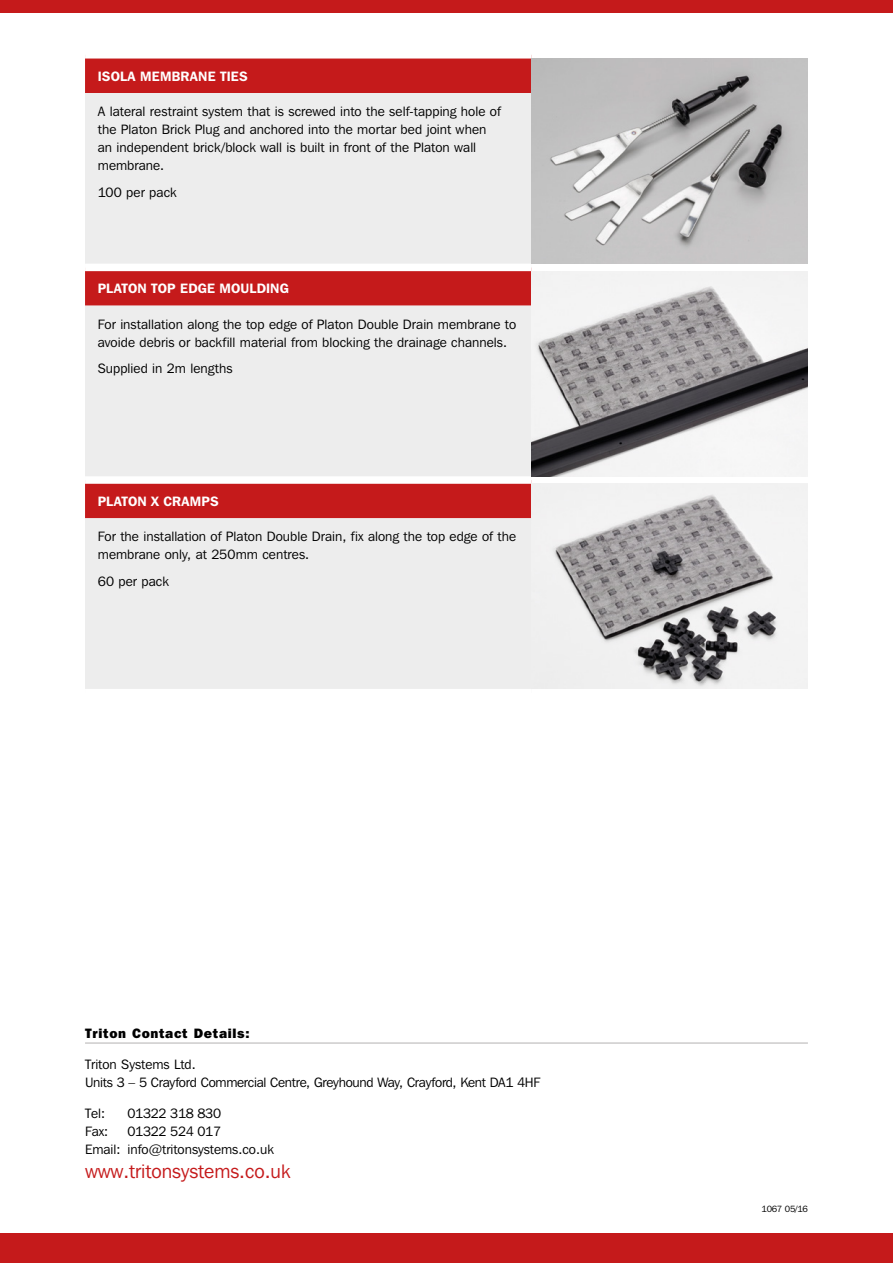
<style>
.page{position:relative;width:893px;height:1263px;background:#fff}
.page>*{position:absolute;margin:0;border:0;box-sizing:border-box;transform-origin:0 0}
.t1{font:19.5px "Franklin Gothic IT Cby BT";color:#c51a1b}
.Body_Copy{font:13.5px/18px "Franklin Gothic IT Cby BT";letter-spacing:.005em;color:#000}
.Body_Copy-2{font:13.5px/18px "Franklin Gothic IT Cby BT";letter-spacing:-.02em;color:#000}
.Body___Bold_Headings{font:600 13.5px "Franklin Gothic IT Cby BT";letter-spacing:.01em;color:#fff}
.Footer___Triton_Cont{font:800 13.5px "Franklin Gothic IT Cby BT";letter-spacing:.05em;color:#000}
.Body_Copy-3{font:13.5px "Franklin Gothic IT Cby BT";letter-spacing:-.025em;color:#000}
.t2{font:9px "Franklin Gothic IT Cby BT";letter-spacing:-.025em;color:#000}
</style>
<div class="page">
<div style="left:0;top:0;width:893px;height:13px;background:#c51a1b"></div>
<div style="left:0;top:1233px;width:893px;height:30px;background:#c51a1b"></div>
<hr style="left:85px;top:1043px;width:723px;height:1px;background:#b3b2b2">
<div style="left:85px;top:59px;width:446px;height:34px;background:#c51a1b"></div>
<svg style="left:85px;top:93px;width:446px;height:596px;background:#e8d4d4"></svg>
<div style="left:85px;top:264px;width:446px;height:7px;background:#fff"></div>
<div style="left:85px;top:476px;width:446px;height:8px;background:#fff"></div>
<img style="left:531px;top:59px;width:277px;height:205px">
<img style="left:531px;top:271px;width:277px;height:205px">
<img style="left:531px;top:484px;width:277px;height:205px">
<p class="Body___Bold_Headings" style="left:98px;top:68px;width:151px">ISOLA MEMBRANE TIES</p>
<p class="Body_Copy" style="left:98px;top:102px;width:404px">A lateral restraint system that is screwed into the self-tapping hole of the Platon Brick Plug and anchored into the mortar bed joint when an independent brick/block wall is built in front of the Platon wall membrane.</p>
<p class="Body_Copy" style="left:98px;top:183px;width:80px">100 per pack</p>
<p class="Body___Bold_Headings" style="left:98px;top:280px;width:192px">PLATON TOP EDGE MOULDING</p>
<p class="Body_Copy" style="left:98px;top:315px;width:420px">For installation along the top edge of Platon Double Drain membrane to avoide debris or backfill material from blocking the drainage channels.</p>
<p class="Body_Copy" style="left:98px;top:359px;width:136px">Supplied in 2m lengths</p>
<p class="Body___Bold_Headings" style="left:98px;top:493px;width:122px">PLATON X CRAMPS</p>
<p class="Body_Copy" style="left:98px;top:527px;width:420px">For the installation of Platon Double Drain, fix along the top edge of the membrane only, at 250mm centres.</p>
<p class="Body_Copy" style="left:98px;top:572px;width:73px">60 per pack</p>
<p class="Footer___Triton_Cont" style="left:85px;top:1025px;width:166px">Triton Contact Details:</p>
<p class="Body_Copy-2" style="left:85px;top:1055px;width:457px">Triton Systems Ltd.<br>Units 3 – 5 Crayford Commercial Centre, Greyhound Way, Crayford, Kent DA1 4HF</p>
<p class="Body_Copy" style="left:85px;top:1104px;width:22px">Tel:</p>
<p class="Body_Copy-3" style="left:128px;top:1105px;width:95px">01322 318 830</p>
<p class="Body_Copy" style="left:85px;top:1122px;width:25px">Fax:</p>
<p class="Body_Copy" style="left:85px;top:1122px;width:190px;text-indent:43px">01322 524 017<br>Email: info@tritonsystems.co.uk</p>
<p class="t1" style="left:85px;top:1159px;width:207px">www.tritonsystems.co.uk</p>
<p class="t2" style="left:761px;top:1203px;width:48px">1067 05/16</p>
</div>
